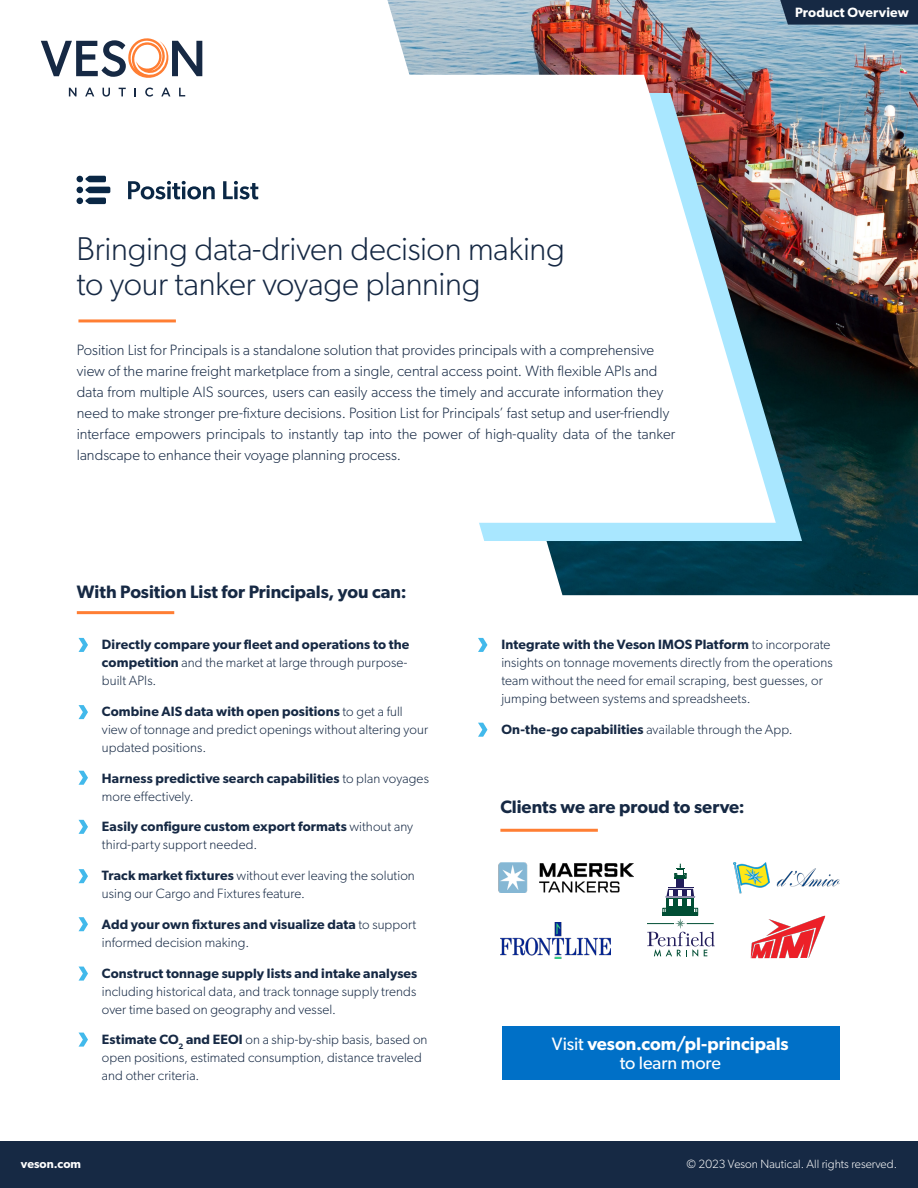
<style>
.page{position:relative;width:918px;height:1188px;background:#fff}
.page>*{position:absolute;margin:0;border:0;box-sizing:border-box;transform-origin:0 0}
.t1{font:300 33px/35.7px "Gibson";letter-spacing:-.01em;color:#162944}
.t2{font:600 18px "Gibson";color:#162944}
.t3{font:600 18px/19.5px "Gibson";color:#fff;text-align:center}
.t4{font:300 15px/21px "Gibson";letter-spacing:.005em;color:#162944}
.List_Paragraph{font:300 13.5px/18px "Gibson";letter-spacing:.005em;color:#162944}
.List_Paragraph-2{font:600 13.5px/18px "Gibson";letter-spacing:.01em;color:#162944}
.t5{font:600 13.5px "Gibson";letter-spacing:.01em;color:#fff}
.t6{font:300 12px "Gibson";color:#fff}
.t7{font:600 12px "Gibson";color:#fff}
.s1{font-weight:300}
.s2{font-weight:600}
.s3{font-weight:400}
</style>
<div class="page">
<img style="left:387px;top:0;width:531px;height:595px">
<img style="left:387px;top:93px;width:415px;height:448px">
<svg style="left:387px;top:75px;width:389px;height:448px"></svg>
<hr style="left:78px;top:319px;width:98px;height:3px;background:#ff7e33">
<svg style="left:69px;top:88px;width:8px;height:8px"></svg>
<svg style="left:85px;top:88px;width:9px;height:8px"></svg>
<svg style="left:102px;top:88px;width:8px;height:9px"></svg>
<svg style="left:119px;top:88px;width:7px;height:8px"></svg>
<svg style="left:145px;top:88px;width:8px;height:9px"></svg>
<svg style="left:161px;top:88px;width:9px;height:8px"></svg>
<svg style="left:179px;top:88px;width:6px;height:8px"></svg>
<svg style="left:41px;top:38px;width:161px;height:40px"></svg>
<svg style="left:780px;top:0;width:138px;height:25px;background:#1b2f4a"></svg>
<hr style="left:77px;top:611px;width:97px;height:3px;background:#ff7e33">
<svg style="left:128px;top:181px;width:87px;height:18px"></svg>
<svg style="left:223px;top:181px;width:35px;height:18px"></svg>
<svg style="left:77px;top:176px;width:33px;height:28px"></svg>
<svg style="left:79px;top:705px;width:9px;height:14px"></svg>
<svg style="left:478px;top:638px;width:9px;height:14px"></svg>
<svg style="left:79px;top:820px;width:9px;height:14px"></svg>
<svg style="left:79px;top:917px;width:9px;height:14px"></svg>
<svg style="left:79px;top:967px;width:9px;height:14px"></svg>
<svg style="left:79px;top:638px;width:9px;height:14px"></svg>
<svg style="left:79px;top:1033px;width:9px;height:14px"></svg>
<svg style="left:79px;top:771px;width:9px;height:14px"></svg>
<svg style="left:478px;top:723px;width:9px;height:14px"></svg>
<svg style="left:79px;top:869px;width:9px;height:14px"></svg>
<hr style="left:500px;top:829px;width:98px;height:3px;background:#ff7e33">
<img style="left:750px;top:916px;width:75px;height:42px">
<img style="left:498px;top:862px;width:136px;height:30px">
<img style="left:733px;top:863px;width:106px;height:31px">
<div style="left:676px;top:879px;width:8px;height:9px;background:#221d5b"></div>
<svg style="left:674px;top:863px;width:13px;height:16px"></svg>
<svg style="left:647px;top:887px;width:68px;height:70px"></svg>
<img style="left:501px;top:922px;width:109px;height:36px">
<div style="left:0;top:1142px;width:918px;height:46px;background:#162944"></div>
<div style="left:502px;top:1027px;width:337px;height:53px;background:#0070c7"></div>
<p class="t1" style="left:77px;top:230px;width:490px">Bringing data-driven decision making to your tanker voyage planning</p>
<p class="t4" style="left:77px;top:339px;width:600px">Position List for Principals is a standalone solution that provides principals with a comprehensive view of the marine freight marketplace from a single, central access point. With flexible APIs and data from multiple AIS sources, users can easily access the timely and accurate information they need to make stronger pre-fixture decisions. Position List for Principals’ fast setup and user-friendly interface empowers principals to instantly tap into the power of high-quality data of the tanker landscape to enhance their voyage planning process.</p>
<p class="t2" style="left:77px;top:581px;width:331px">With Position List for Principals, you can:</p>
<p class="t5" style="left:795px;top:4px;width:115px">Product Overview</p>
<p class="List_Paragraph-2" style="left:102px;top:635px;width:309px">Directly compare your fleet and operations to the competition <span class="s1">and the market at large through purpose&shy;built APIs.</span></p>
<p class="List_Paragraph" style="left:102px;top:702px;width:328px"><span class="s2">Combine AIS data with open positions</span> to get a full view of tonnage and predict openings without altering your updated positions.</p>
<p class="List_Paragraph-2" style="left:102px;top:769px;width:329px">Harness predictive search capabilities <span class="s1">to plan voyages more effectively.</span></p>
<p class="List_Paragraph" style="left:102px;top:818px;width:313px"><span class="s2">Easily configure custom export formats</span> without any third-party support needed.</p>
<p class="List_Paragraph" style="left:102px;top:866px;width:314px"><span class="s2">Track market fixtures</span> without ever leaving the solution using our Cargo and Fixtures feature.</p>
<p class="List_Paragraph-2" style="left:102px;top:915px;width:316px">Add your own fixtures and visualize data <span class="s1">to support informed decision making.</span></p>
<p class="List_Paragraph" style="left:102px;top:964px;width:317px;text-align:justify"><span class="s2">Construct tonnage supply lists and intake analyses </span>including historical data, and track tonnage supply trends over time based on geography and vessel.</p>
<p class="List_Paragraph" style="left:102px;top:1031px;width:327px"><span class="s2">Estimate CO</span><sub>2</sub> <span class="s2">and EEOI</span> on a ship-by-ship basis, based on open positions, estimated consumption, distance traveled and other criteria.</p>
<p class="List_Paragraph" style="left:501px;top:635px;width:333px"><span class="s2">Integrate with the Veson IMOS Platform</span> to incorporate insights on tonnage movements directly from the operations team without the need for email scraping, best guesses, or jumping between systems and spreadsheets.</p>
<p class="List_Paragraph" style="left:501px;top:720px;width:293px"><span class="s2">On-the-go capabilities</span> available through the App.</p>
<p class="t2" style="left:500px;top:796px;width:246px">Clients we are proud to serve:</p>
<p class="t3" style="left:552px;top:1033px;width:238px"><span class="s3">Visit</span> veson.com/pl-principals <span class="s3">to learn more</span></p>
<p class="t7" style="left:21px;top:1157px;width:62px">veson.com</p>
<p class="t6" style="left:687px;top:1156px;width:212px">© 2023 Veson Nautical. All rights reserved.</p>
</div>
